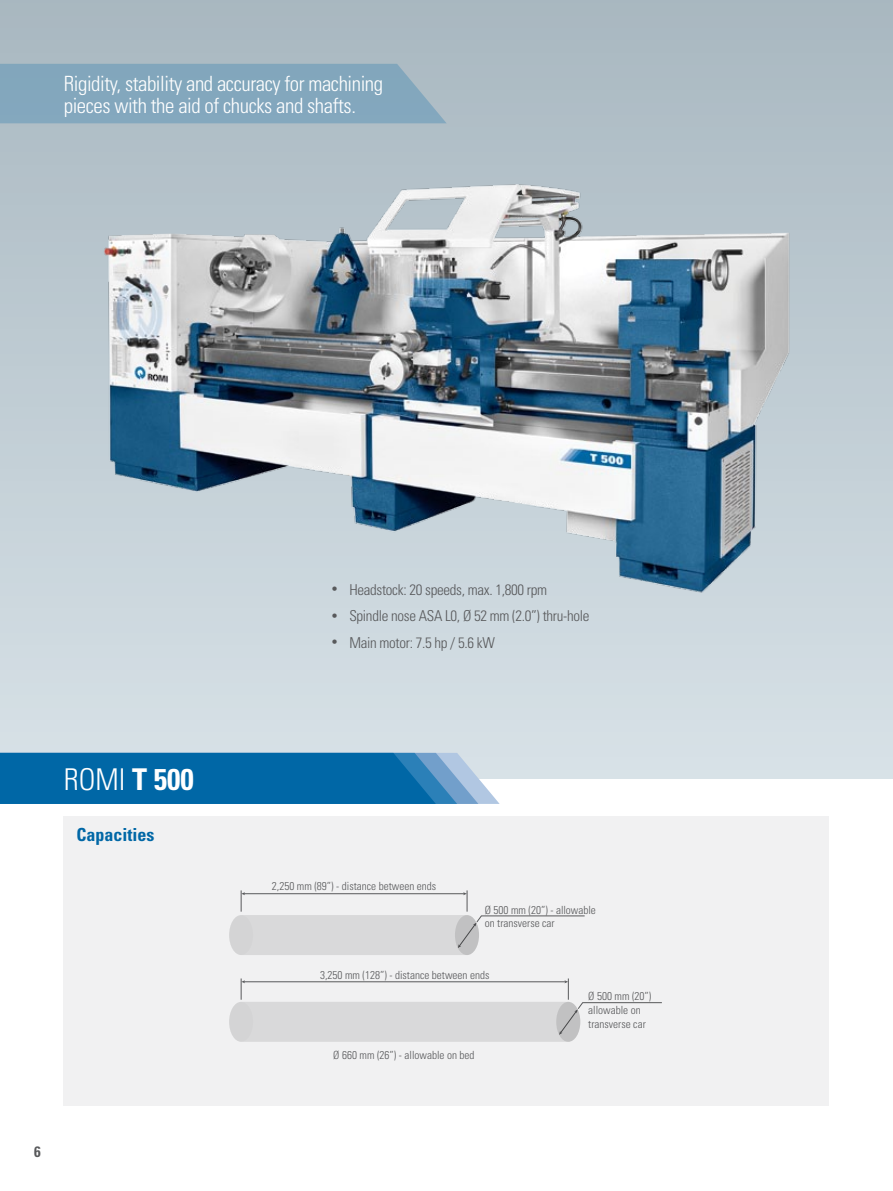
<style>
.page{position:relative;width:893px;height:1191px;background:#fff}
.page>*{position:absolute;margin:0;border:0;box-sizing:border-box;transform-origin:0 0}
.t1{font:300 condensed 30px "Univers";color:#fff}
.t2{font:300 condensed 21px/22.5px "Univers";letter-spacing:-.02em;color:#fff}
.t3{font:700 condensed 18px "Univers";color:#0067a6}
.t4{font:300 condensed 15px "Univers";letter-spacing:-.02em;color:#58595b}
.t5{font:700 condensed 15px "Univers";color:#58595b}
.t6{font:300 condensed 11.25px/13.5px "Univers";color:#58595b}
.s1{font-weight:700}
.s2{font-weight:700;font-size:12px}
</style>
<div class="page">
<div style="left:0;top:0;width:893px;height:778px;background:linear-gradient(to bottom,#a8b7c0,#d7e1e7)"></div>
<svg style="left:0;top:753px;width:500px;height:51px;background:#1774ad"></svg>
<div style="left:0;top:64px;width:447px;height:59px;background:#83a7bd"></div>
<div style="left:64px;top:816px;width:765px;height:290px;background:#f1f1f2"></div>
<svg style="left:229px;top:978px;width:433px;height:63px"></svg>
<svg style="left:229px;top:890px;width:356px;height:65px"></svg>
<img style="left:100px;top:181px;width:693px;height:414px">
<h2 class="t2" style="left:64px;top:72px;width:321px">Rigidity, stability and accuracy for machining pieces with the aid of chucks and shafts.</h2>
<h1 class="t1" style="left:64px;top:761px;width:131px">ROMI <span class="s1">T 500</span></h1>
<h3 class="t3" style="left:77px;top:823px;width:80px">Capacities</h3>
<h3 class="t5" style="left:34px;top:1142px;width:8px">6</h3>
<h3 class="t4" style="left:332px;top:580px;width:217px"><span class="s2">•</span> Headstock: 20 speeds, max. 1,800 rpm</h3>
<h3 class="t4" style="left:332px;top:607px;width:259px"><span class="s2">•</span> Spindle nose ASA L0, Ø 52 mm (2.0”) thru-hole</h3>
<h3 class="t4" style="left:332px;top:633px;width:164px"><span class="s2">•</span> Main motor: 7.5 hp / 5.6 kW</h3>
<p class="t6" style="left:272px;top:879px;width:166px">2,250 mm (89”) - distance between ends</p>
<p class="t6" style="left:485px;top:903px;width:113px">Ø 500 mm (20”) - allowable on transverse car</p>
<p class="t6" style="left:320px;top:967px;width:171px">3,250 mm (128”) - distance between ends</p>
<p class="t6" style="left:333px;top:1048px;width:143px">Ø 660 mm (26”) - allowable on bed</p>
<p class="t6" style="left:588px;top:989px;width:65px">Ø 500 mm (20”) allowable on transverse car</p>
</div>
